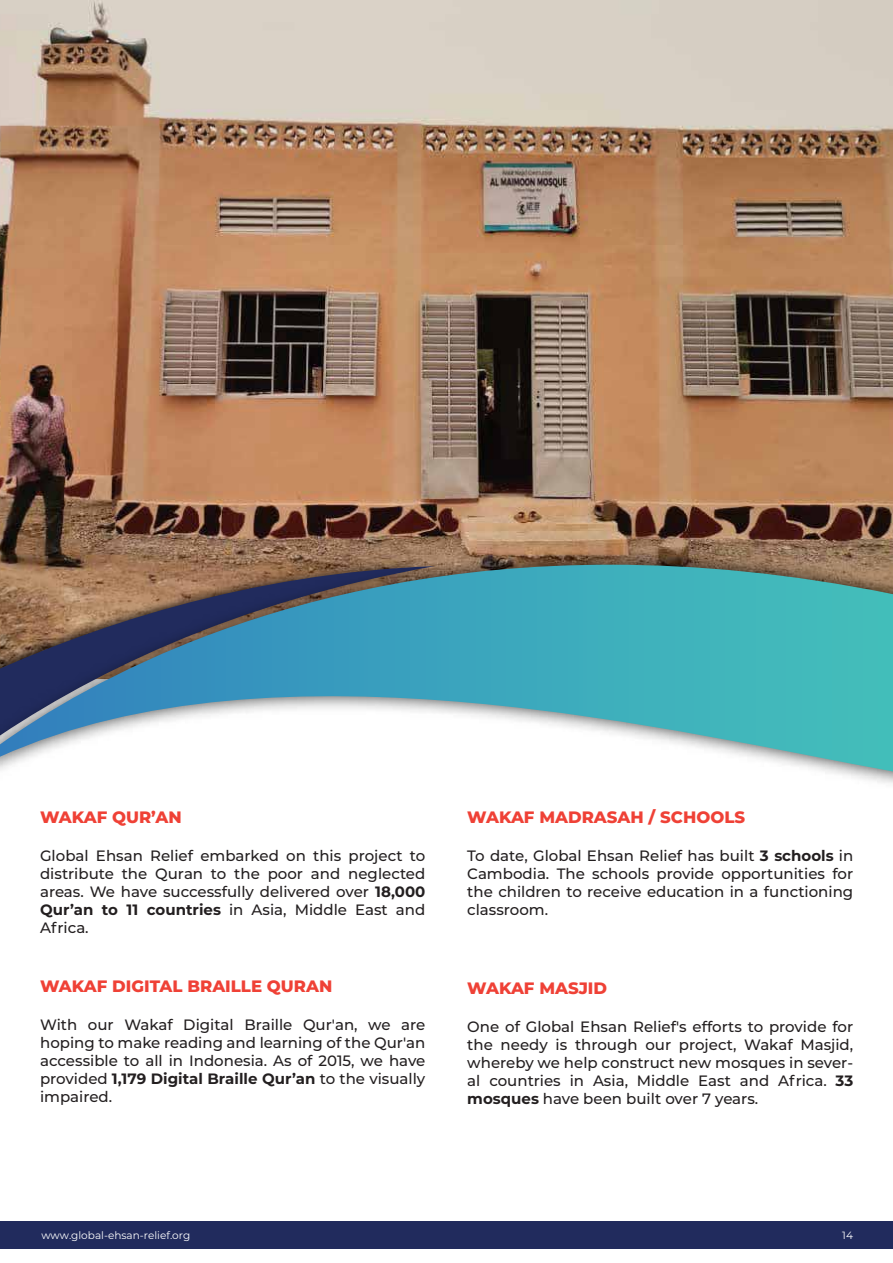
<style>
.page{position:relative;width:893px;height:1263px;background:#fff}
.page>*{position:absolute;margin:0;border:0;box-sizing:border-box;transform-origin:0 0}
.t1{font:800 16.5px "Montserrat";color:#ef4136}
.t2{font:500 15px/18px "Montserrat";color:#231f20;text-align:justify}
.t3{font:10.5px "Montserrat";color:#fff}
.s1{font-weight:700}
</style>
<div class="page">
<img style="left:0;top:0;width:893px;height:542px">
<img style="left:0;top:542px;width:893px;height:241px">
<svg style="left:0;top:565px;width:893px;height:206px"></svg>
<div style="left:0;top:1221px;width:893px;height:28px;background:#212b5d"></div>
<p class="t1" style="left:40px;top:805px;width:143px">WAKAF QUR’AN</p>
<p class="t2" style="left:40px;top:846px;width:387px">Global Ehsan Relief embarked on this project to distribute the Quran to the poor and neglected areas. We have successfully delivered over <span class="s1">18,000<br>Qur’an to 11 countries</span> in Asia, Middle East and Africa.</p>
<p class="t1" style="left:40px;top:974px;width:294px">WAKAF DIGITAL BRAILLE QURAN</p>
<p class="t2" style="left:40px;top:1015px;width:387px">With our Wakaf Digital Braille Qur'an, we are hoping to make reading and learning of the Qur'an accessible to all in Indonesia. As of 2015, we have provided <span class="s1">1,179 Digital Braille Qur’an</span> to the visually impaired.</p>
<p class="t1" style="left:467px;top:805px;width:279px">WAKAF MADRASAH / SCHOOLS</p>
<p class="t2" style="left:467px;top:846px;width:387px">To date, Global Ehsan Relief has built <span class="s1">3 schools</span> in Cambodia. The schools provide opportunities for the children to receive education in a functioning classroom.</p>
<p class="t1" style="left:467px;top:976px;width:141px">WAKAF MASJID</p>
<p class="t2" style="left:467px;top:1017px;width:387px">One of Global Ehsan Relief's efforts to provide for the needy is through our project, Wakaf Masjid, whereby we help construct new mosques in sever&shy;al countries in Asia, Middle East and Africa. <span class="s1">33 mosques</span> have been built over 7 years.</p>
<p class="t3" style="left:41px;top:1228px;width:150px">www.global-ehsan-relief.org</p>
<p class="t3" style="left:842px;top:1228px;width:12px">14</p>
</div>
